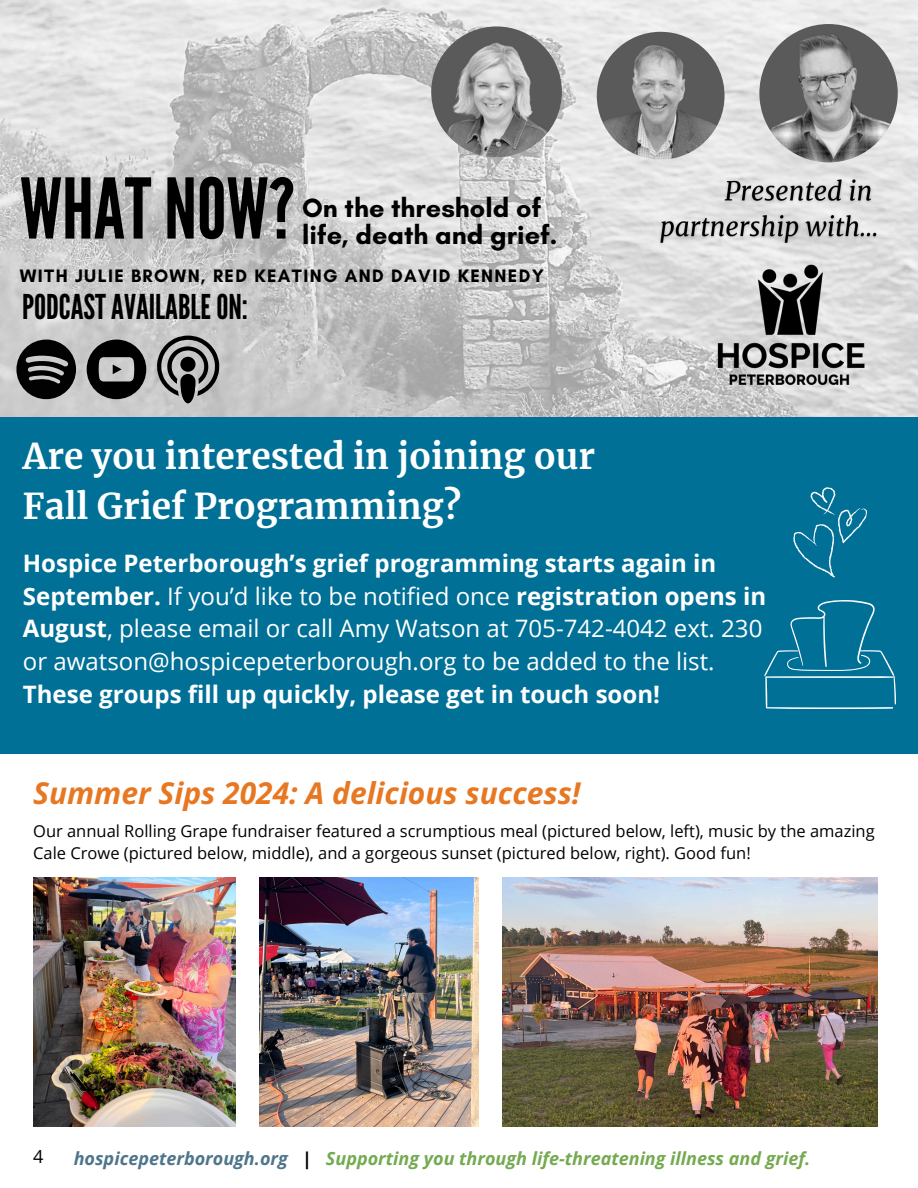
<style>
.page{position:relative;width:918px;height:1188px;background:#fff}
.page>*{position:absolute;margin:0;border:0;box-sizing:border-box;transform-origin:0 0}
.t1{font:83.4px "League Gothic";color:#000}
.t2{font:700 35.25px/49.2px "Merriweather";color:#fff}
.t3{font:34.2px "League Gothic";color:#000}
.t4{font:italic 700 30px "Open Sans";color:#e87722}
.t5{font:700 27px/27.2px "Glacial Indifference";color:#000}
.t6{font:700 24px/32.7px "Open Sans";color:#fff}
.t7{font:700 18.3px "Glacial Indifference";letter-spacing:.075em;color:#000}
.t8{font:italic 700 18px "Open Sans";color:#74aa50}
.t9{font:18px "Open Sans";color:#000}
.t10{font:16.5px/22.5px "Open Sans";color:#000}
.s1{font-weight:400}
.s2{color:#4f758b}
.s3{color:#000}
</style>
<div class="page">
<img style="left:0;top:0;width:918px;height:417px">
<img style="left:431px;top:26px;width:131px;height:131px;border-radius:50%">
<img style="left:759px;top:24px;width:139px;height:138px;border-radius:50%">
<img style="left:597px;top:32px;width:128px;height:128px;border-radius:50%">
<svg style="left:16px;top:340px;width:60px;height:59px;background:#4a4a4a"></svg>
<svg style="left:87px;top:340px;width:59px;height:59px;background:#575757"></svg>
<svg style="left:157px;top:336px;width:62px;height:60px;background:#7e7e7e"></svg>
<div style="left:180px;top:374px;width:15px;height:29px;background:#000;border-radius:7px"></div>
<img style="left:703px;top:243px;width:175px;height:175px;border-radius:50%">
<img style="left:502px;top:878px;width:376px;height:248px">
<img style="left:33px;top:878px;width:203px;height:248px">
<img style="left:260px;top:878px;width:218px;height:248px">
<div style="left:0;top:417px;width:918px;height:337px;background:#007096"></div>
<svg style="left:764px;top:600px;width:132px;height:109px"></svg>
<svg style="left:793px;top:487px;width:74px;height:91px"></svg>
<img style="left:656px;top:175px;width:226px;height:73px">
<p class="t1" style="left:20px;top:161px;width:277px">WHATNOW?</p>
<p class="t7" style="left:20px;top:264px;width:526px">WITH JULIE BROWN, RED KEATING AND DAVID KENNEDY</p>
<p class="t5" style="left:302px;top:194px;width:257px">On the threshold of life, death and grief.</p>
<h3 class="t3" style="left:22px;top:287px;width:227px">PODCASTAVAILABLEON:</h3>
<p class="t2" style="left:23px;top:432px;width:574px">Are you interested in joining our<br>Fall Grief Programming?</p>
<p class="t6" style="left:23px;top:546px;width:745px">Hospice Peterborough’s grief programming starts again in September. <span class="s1">If you’d like to be notified once</span> registration opens in August<span class="s1">, please email or call Amy Watson at 705-742-4042 ext. 230 or awatson@hospicepeterborough.org to be added to the list.<br></span>These groups fill up quickly, please get in touch soon!</p>
<p class="t4" style="left:33px;top:772px;width:549px">Summer Sips 2024: A delicious success!</p>
<h4 class="t10" style="left:33px;top:819px;width:843px">Our annual Rolling Grape fundraiser featured a scrumptious meal (pictured below, left), music by the amazing<br>Cale Crowe (pictured below, middle), and a gorgeous sunset (pictured below, right). Good fun!</h4>
<p class="t9" style="left:33px;top:1144px;width:12px">4</p>
<p class="t8" style="left:74px;top:1146px;width:738px"><span class="s2">hospicepeterborough.org</span> <span class="s3">|</span> Supporting you through life-threatening illness and grief.</p>
</div>
